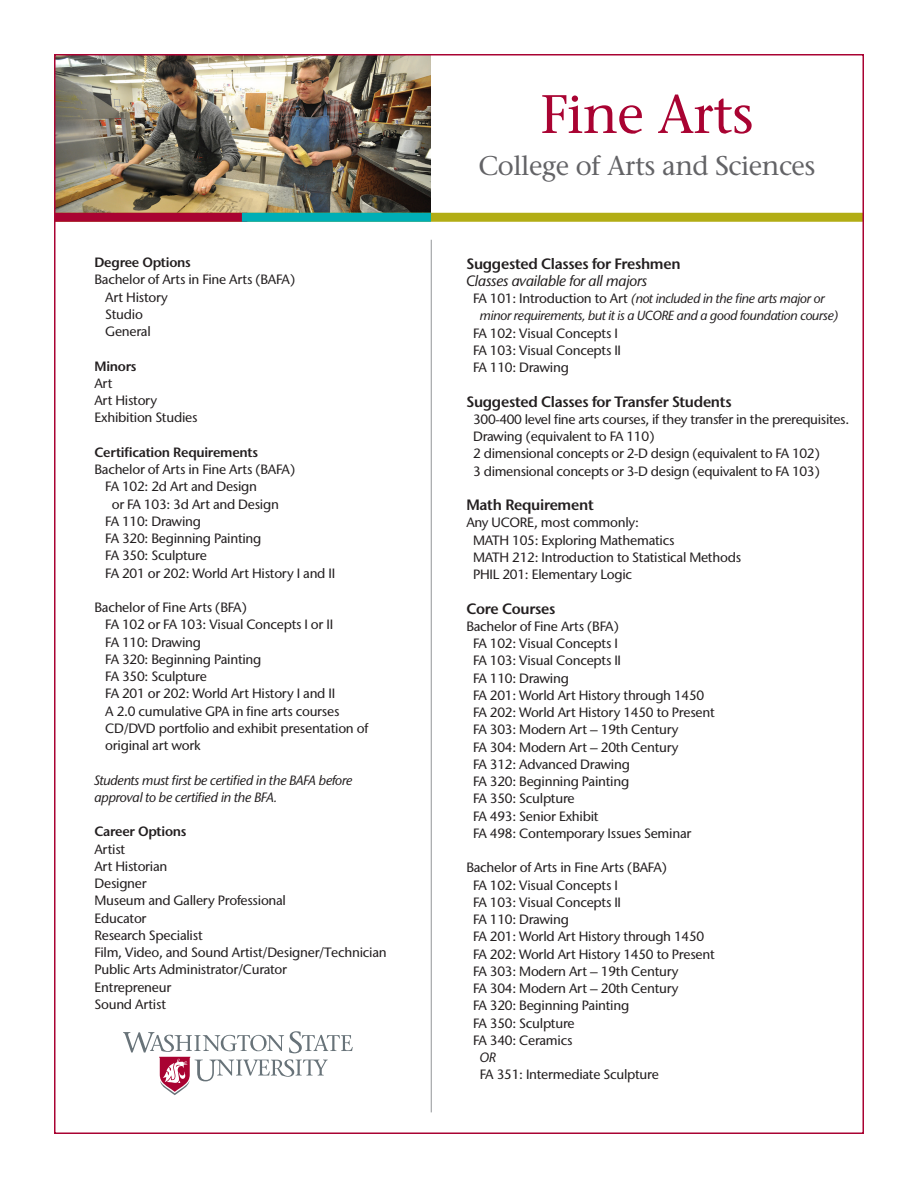
<style>
.page{position:relative;width:918px;height:1188px;background:#fff}
.page>*{position:absolute;margin:0;border:0;box-sizing:border-box;transform-origin:0 0}
.t1{font:500 54px "Stone Serif Std";letter-spacing:-.02em;color:#a90332}
.t2{font:500 27px "Stone Serif Std";letter-spacing:-.02em;color:#636366}
.t3{font:600 15px "Stone Sans IIITC Std";letter-spacing:-.02em;color:#231f20}
.t4{font:italic 500 15px/17.2px "Stone Sans IIITC Std";letter-spacing:-.02em;color:#231f20}
.t5{font:500 13.5px/17.2px "Stone Sans IIITC Std";letter-spacing:-.02em;color:#231f20}
.t6{font:italic 500 13.5px/17.2px "Stone Sans IIITC Std";letter-spacing:-.02em;color:#231f20}
.t7{font:600 13.5px "Stone Sans IIITC Std";letter-spacing:-.02em;color:#231f20}
.t8{font:italic 500 13.2px "Stone Sans IIITC Std";letter-spacing:-.025em;color:#231f20}
.s1{font-weight:600;font-style:normal}
.s2{font-style:normal;font-size:13.5px}
</style>
<div class="page">
<hr style="left:431px;top:240px;width:1px;height:872px;background:#939598">
<svg style="left:123px;top:1031px;width:230px;height:64px"></svg>
<img style="left:57px;top:57px;width:374px;height:156px">
<div style="left:54px;top:213px;width:809px;height:9px;background:#b2ad15"></div>
<div style="left:55px;top:213px;width:192px;height:9px;background:#a90332"></div>
<div style="left:242px;top:213px;width:189px;height:9px;background:#00aeb6"></div>
<p class="t7" style="left:94px;top:254px;width:98px">Degree Options</p>
<p class="t5" style="left:94px;top:271px;width:202px">Bachelor of Arts in Fine Arts (BAFA)</p>
<p class="t5" style="left:105px;top:288px;width:64px">Art History</p>
<p class="t5" style="left:105px;top:306px;width:39px">Studio</p>
<p class="t5" style="left:105px;top:323px;width:47px">General</p>
<p class="t7" style="left:94px;top:358px;width:44px">Minors</p>
<p class="t5" style="left:94px;top:375px;width:20px">Art</p>
<p class="t5" style="left:94px;top:392px;width:105px">Art History<br>Exhibition Studies</p>
<p class="t7" style="left:94px;top:444px;width:165px">Certification Requirements</p>
<p class="t5" style="left:94px;top:461px;width:202px">Bachelor of Arts in Fine Arts (BAFA)</p>
<p class="t5" style="left:112px;top:478px;width:169px;text-indent:-6px">FA 102: 2d Art and Design<br>or FA 103: 3d Art and Design</p>
<p class="t5" style="left:105px;top:513px;width:97px">FA 110: Drawing</p>
<p class="t5" style="left:105px;top:530px;width:158px">FA 320: Beginning Painting</p>
<p class="t5" style="left:105px;top:547px;width:103px">FA 350: Sculpture</p>
<p class="t5" style="left:105px;top:564px;width:231px">FA 201 or 202: World Art History I and II</p>
<p class="t5" style="left:94px;top:599px;width:154px">Bachelor of Fine Arts (BFA)</p>
<p class="t5" style="left:105px;top:616px;width:229px">FA 102 or FA 103: Visual Concepts I or II</p>
<p class="t5" style="left:105px;top:633px;width:97px">FA 110: Drawing</p>
<p class="t5" style="left:105px;top:651px;width:158px">FA 320: Beginning Painting</p>
<p class="t5" style="left:105px;top:668px;width:103px">FA 350: Sculpture</p>
<p class="t5" style="left:105px;top:685px;width:231px">FA 201 or 202: World Art History I and II</p>
<p class="t5" style="left:105px;top:702px;width:236px">A 2.0 cumulative GPA in fine arts courses</p>
<p class="t5" style="left:105px;top:720px;width:265px">CD/DVD portfolio and exhibit presentation of original art work</p>
<p class="t6" style="left:94px;top:771px;width:260px">Students must first be certified in the BAFA before approval to be certified in the BFA.</p>
<p class="t7" style="left:94px;top:823px;width:94px">Career Options</p>
<p class="t5" style="left:94px;top:840px;width:32px">Artist</p>
<p class="t5" style="left:94px;top:858px;width:74px">Art Historian</p>
<p class="t5" style="left:94px;top:875px;width:54px">Designer</p>
<p class="t5" style="left:94px;top:892px;width:193px">Museum and Gallery Professional</p>
<p class="t5" style="left:94px;top:909px;width:54px">Educator</p>
<p class="t5" style="left:94px;top:927px;width:110px">Research Specialist</p>
<p class="t5" style="left:94px;top:944px;width:294px">Film, Video, and Sound Artist/Designer/Technician</p>
<p class="t5" style="left:94px;top:961px;width:194px">Public Arts Administrator/Curator</p>
<p class="t5" style="left:94px;top:978px;width:78px">Entrepreneur</p>
<p class="t5" style="left:94px;top:996px;width:73px">Sound Artist</p>
<p class="t1" style="left:540px;top:82px;width:215px">Fine Arts</p>
<p class="t2" style="left:478px;top:150px;width:338px">College of Arts and Sciences</p>
<p class="t4" style="left:466px;top:255px;width:216px"><span class="s1">Suggested Classes for Freshmen<br></span>Classes available for all majors</p>
<p class="t8" style="left:473px;top:290px;width:353px"><span class="s2">FA 101: Introduction to Art</span> (not included in the fine arts major or</p>
<p class="t8" style="left:480px;top:308px;width:360px">minor requirements, but it is a UCORE and a good foundation course)</p>
<p class="t5" style="left:473px;top:324px;width:146px">FA 102: Visual Concepts I</p>
<p class="t5" style="left:473px;top:342px;width:149px">FA 103: Visual Concepts II</p>
<p class="t5" style="left:473px;top:359px;width:97px">FA 110: Drawing</p>
<p class="t3" style="left:466px;top:392px;width:267px">Suggested Classes for Transfer Students</p>
<p class="t5" style="left:473px;top:411px;width:378px">300-400 level fine arts courses, if they transfer in the prerequisites.</p>
<p class="t5" style="left:473px;top:428px;width:183px">Drawing (equivalent to FA 110)</p>
<p class="t5" style="left:473px;top:445px;width:348px">2 dimensional concepts or 2-D design (equivalent to FA 102)</p>
<p class="t5" style="left:473px;top:462px;width:348px">3 dimensional concepts or 3-D design (equivalent to FA 103)</p>
<p class="t3" style="left:466px;top:496px;width:129px">Math Requirement</p>
<p class="t5" style="left:466px;top:514px;width:174px">Any UCORE, most commonly:</p>
<p class="t5" style="left:473px;top:531px;width:203px">MATH 105: Exploring Mathematics</p>
<p class="t5" style="left:473px;top:549px;width:270px">MATH 212: Introduction to Statistical Methods</p>
<p class="t5" style="left:473px;top:566px;width:161px">PHIL 201: Elementary Logic</p>
<p class="t3" style="left:466px;top:599px;width:90px">Core Courses</p>
<p class="t5" style="left:466px;top:618px;width:154px">Bachelor of Fine Arts (BFA)</p>
<p class="t5" style="left:473px;top:635px;width:146px">FA 102: Visual Concepts I</p>
<p class="t5" style="left:473px;top:652px;width:149px">FA 103: Visual Concepts II</p>
<p class="t5" style="left:473px;top:669px;width:97px">FA 110: Drawing</p>
<p class="t5" style="left:473px;top:687px;width:233px">FA 201: World Art History through 1450</p>
<p class="t5" style="left:473px;top:704px;width:243px">FA 202: World Art History 1450 to Present</p>
<p class="t5" style="left:473px;top:721px;width:207px">FA 303: Modern Art – 19th Century</p>
<p class="t5" style="left:473px;top:738px;width:207px">FA 304: Modern Art – 20th Century</p>
<p class="t5" style="left:473px;top:756px;width:158px">FA 312: Advanced Drawing</p>
<p class="t5" style="left:473px;top:773px;width:158px">FA 320: Beginning Painting</p>
<p class="t5" style="left:473px;top:790px;width:103px">FA 350: Sculpture</p>
<p class="t5" style="left:473px;top:807px;width:127px">FA 493: Senior Exhibit</p>
<p class="t5" style="left:473px;top:825px;width:220px">FA 498: Contemporary Issues Seminar</p>
<p class="t5" style="left:466px;top:859px;width:202px">Bachelor of Arts in Fine Arts (BAFA)</p>
<p class="t5" style="left:473px;top:876px;width:146px">FA 102: Visual Concepts I</p>
<p class="t5" style="left:473px;top:894px;width:149px">FA 103: Visual Concepts II</p>
<p class="t5" style="left:473px;top:911px;width:97px">FA 110: Drawing</p>
<p class="t5" style="left:473px;top:928px;width:233px">FA 201: World Art History through 1450</p>
<p class="t5" style="left:473px;top:945px;width:243px">FA 202: World Art History 1450 to Present</p>
<p class="t5" style="left:473px;top:963px;width:207px">FA 303: Modern Art – 19th Century</p>
<p class="t5" style="left:473px;top:980px;width:207px">FA 304: Modern Art – 20th Century</p>
<p class="t5" style="left:473px;top:997px;width:158px">FA 320: Beginning Painting</p>
<p class="t5" style="left:473px;top:1014px;width:103px">FA 350: Sculpture</p>
<p class="t5" style="left:473px;top:1032px;width:101px">FA 340: Ceramics</p>
<p class="t6" style="left:480px;top:1049px;width:18px">OR</p>
<p class="t5" style="left:480px;top:1066px;width:181px">FA 351: Intermediate Sculpture</p>
</div>
